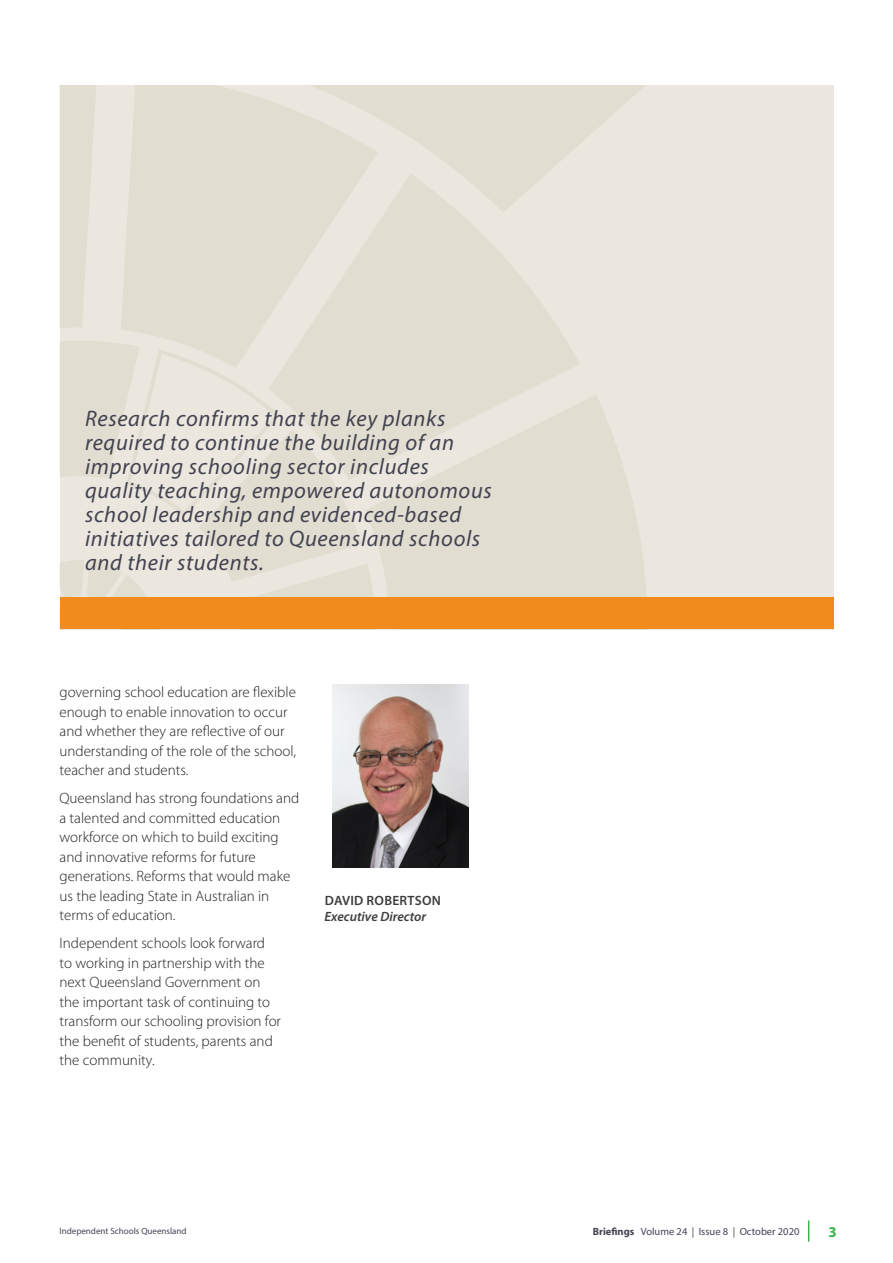
<style>
.page{position:relative;width:893px;height:1263px;background:#fff}
.page>*{position:absolute;margin:0;border:0;box-sizing:border-box;transform-origin:0 0}
.highlight_copy_itali{font:italic 22.5px/24px "Myriad Pro";letter-spacing:.03em;color:#424351}
.Body_copy{font:300 15px/19.5px "Myriad Pro";color:#231f20}
.t1{font:700 15px "Myriad Pro";color:#3ab54a}
.author_title{font:italic 600 13.5px "Myriad Pro";color:#3e3e3f}
.AUTHOR{font:600 13.5px "Myriad Pro";letter-spacing:.02em;color:#3e3e3f}
.t2{font:10.5px "Myriad Pro";color:#424351}
.t3{font:9px "Myriad Pro";color:#424351}
.s1{font-weight:700}
</style>
<div class="page">
<svg style="left:808px;top:1220px;width:1px;height:22px"></svg>
<div style="left:60px;top:85px;width:773px;height:544px;background:#ebe7de"></div>
<svg style="left:60px;top:85px;width:305px;height:512px"></svg>
<svg style="left:121px;top:85px;width:186px;height:283px;fill:#e2ddd1"></svg>
<svg style="left:268px;top:174px;width:311px;height:306px;fill:#e2ddd1"></svg>
<svg style="left:365px;top:394px;width:281px;height:203px;fill:#e2ddd1"></svg>
<svg style="left:307px;top:85px;width:338px;height:127px;fill:#e2ddd1"></svg>
<div style="left:60px;top:597px;width:773px;height:32px;background:#f28b1d"></div>
<img style="left:332px;top:685px;width:136px;height:182px">
<p class="highlight_copy_itali" style="left:85px;top:406px;width:408px">Research confirms that the key planks required to continue the building of an improving schooling sector includes quality teaching, empowered autonomous school leadership and evidenced-based initiatives tailored to Queensland schools and their students.</p>
<p class="Body_copy" style="left:60px;top:682px;width:238px">governing school education are flexible enough to enable innovation to occur and whether they are reflective of our understanding of the role of the school, teacher and students.</p>
<p class="Body_copy" style="left:60px;top:788px;width:241px">Queensland has strong foundations and a talented and committed education workforce on which to build exciting and innovative reforms for future generations. Reforms that would make us the leading State in Australian in terms of education.</p>
<p class="Body_copy" style="left:60px;top:933px;width:223px">Independent schools look forward to working in partnership with the next Queensland Government on the important task of continuing to transform our schooling provision for the benefit of students, parents and the community.</p>
<p class="AUTHOR" style="left:325px;top:891px;width:118px">DAVID ROBERTSON</p>
<p class="author_title" style="left:325px;top:908px;width:103px">Executive Director</p>
<p class="t3" style="left:60px;top:1226px;width:129px">Independent Schools Queensland</p>
<p class="t2" style="left:593px;top:1225px;width:208px"><span class="s1">Briefings</span> Volume 24 | Issue 8 | October 2020</p>
<p class="t1" style="left:829px;top:1222px;width:10px">3</p>
</div>
